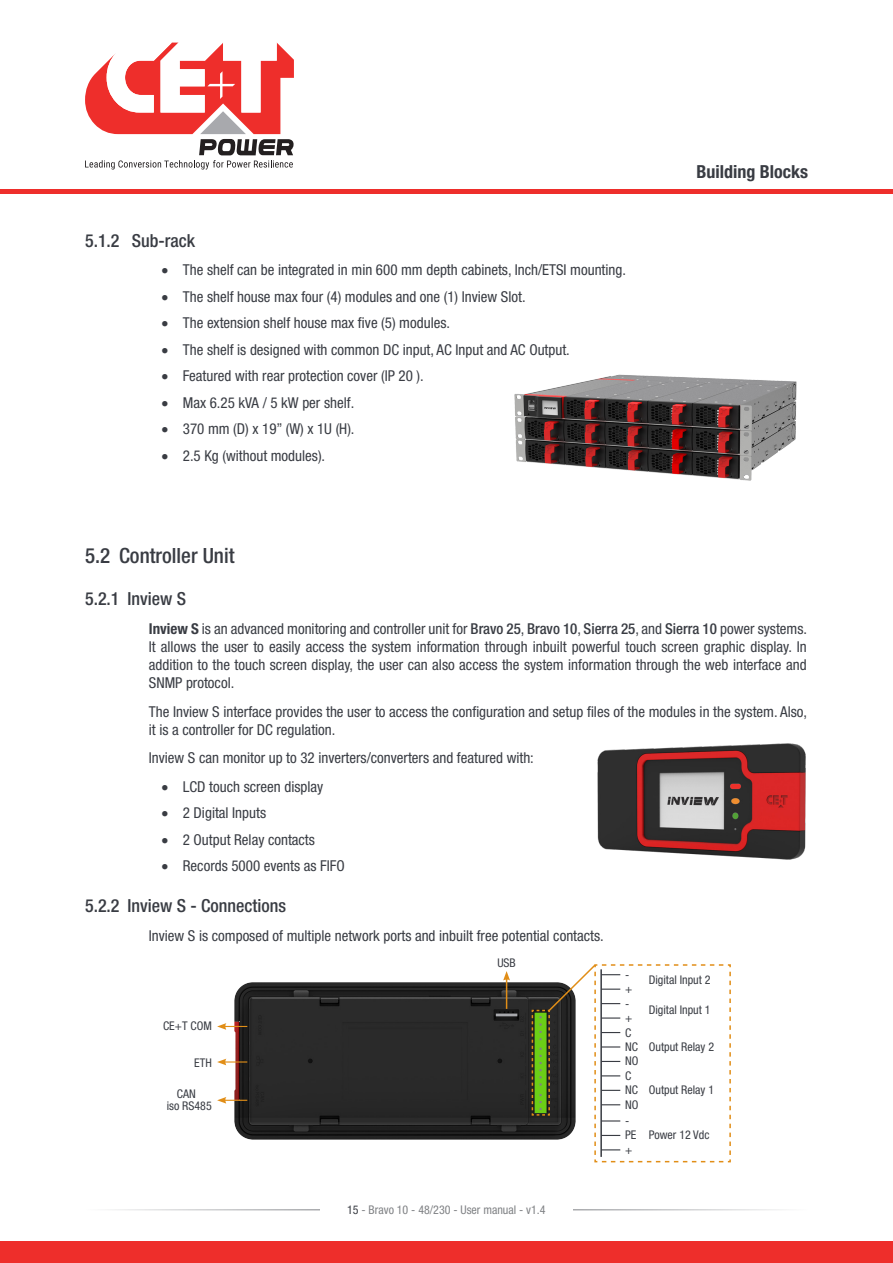
<style>
.page{position:relative;width:893px;height:1263px;background:#fff}
.page>*{position:absolute;margin:0;border:0;box-sizing:border-box;transform-origin:0 0}
.t1{font:500 condensed 21px "Helvetica Neue LT Std";color:#393c43}
.t2{font:500 condensed 18px "Helvetica Neue LT Std";color:#393c43}
.t3{font:700 condensed 18px "Helvetica Neue LT Std";color:#393c43}
.Body_Text{font:condensed 15px/18px "Helvetica Neue LT Std";color:#393c43;text-align:justify}
.t4{font:condensed 12px "Helvetica Neue LT Std";color:#393c43}
.t5{font:condensed 12px "Helvetica Neue LT Std";color:#808285}
.s1{font-weight:700}
.s2{font-weight:500}
.s3{color:#393c43}
</style>
<div class="page">
<img style="left:235px;top:982px;width:296px;height:158px">
<svg style="left:217px;top:1023px;width:30px;height:7px"></svg>
<svg style="left:217px;top:1059px;width:30px;height:6px"></svg>
<svg style="left:217px;top:1097px;width:30px;height:7px"></svg>
<svg style="left:531px;top:964px;width:200px;height:199px"></svg>
<div style="left:496px;top:1013px;width:21px;height:3px;border:2px solid #a8a9ad"></div>
<hr style="left:506px;top:978px;width:1px;height:31px;background:#e18e17">
<svg style="left:503px;top:971px;width:7px;height:9px"></svg>
<img style="left:514px;top:374px;width:283px;height:107px">
<img style="left:597px;top:743px;width:209px;height:117px">
<hr style="left:85px;top:1209px;width:723px;height:1px;background:#393c43">
<div style="left:320px;top:1199px;width:253px;height:21px;background:#fff"></div>
<div style="left:0;top:1242px;width:893px;height:21px;background:#ee2e2b"></div>
<svg style="left:85px;top:43px;width:209px;height:127px"></svg>
<hr style="left:0;top:189px;width:893px;height:4px;background:#ee2e2b">
<p class="t2" style="left:85px;top:230px;width:111px">5.1.2 Sub-rack</p>
<p class="Body_Text" style="left:162px;top:261px;width:466px">• The shelf can be integrated in min 600 mm depth cabinets, Inch/ETSI mounting.</p>
<p class="Body_Text" style="left:162px;top:287px;width:366px">• The shelf house max four (4) modules and one (1) Inview Slot.</p>
<p class="Body_Text" style="left:162px;top:314px;width:290px">• The extension shelf house max five (5) modules.</p>
<p class="Body_Text" style="left:162px;top:340px;width:410px">• The shelf is designed with common DC input, AC Input and AC Output.</p>
<p class="Body_Text" style="left:162px;top:367px;width:264px">• Featured with rear protection cover (IP 20 ).</p>
<p class="Body_Text" style="left:162px;top:393px;width:194px">• Max 6.25 kVA / 5 kW per shelf.</p>
<p class="Body_Text" style="left:162px;top:420px;width:194px">• 370 mm (D) x 19” (W) x 1U (H).</p>
<p class="Body_Text" style="left:162px;top:446px;width:165px">• 2.5 Kg (without modules).</p>
<p class="t3" style="left:696px;top:161px;width:113px">Building Blocks</p>
<p class="t1" style="left:85px;top:542px;width:151px">5.2 Controller Unit</p>
<p class="t2" style="left:85px;top:588px;width:103px">5.2.1 Inview S</p>
<p class="Body_Text" style="left:149px;top:620px;width:660px"><span class="s1">Inview S</span> is an advanced monitoring and controller unit for <span class="s2">Bravo 25</span>, <span class="s2">Bravo 10</span>, <span class="s2">Sierra 25</span>, and <span class="s2">Sierra 10</span> power systems.<br>It allows the user to easily access the system information through inbuilt powerful touch screen graphic display. In addition to the touch screen display, the user can also access the system information through the web interface and SNMP protocol.</p>
<p class="Body_Text" style="left:149px;top:702px;width:660px">The Inview S interface provides the user to access the configuration and setup files of the modules in the system. Also, it is a controller for DC regulation.</p>
<p class="Body_Text" style="left:149px;top:749px;width:387px">Inview S can monitor up to 32 inverters/converters and featured with:</p>
<p class="Body_Text" style="left:162px;top:777px;width:163px">• LCD touch screen display</p>
<p class="Body_Text" style="left:162px;top:804px;width:106px">• 2 Digital Inputs</p>
<p class="Body_Text" style="left:162px;top:830px;width:155px">• 2 Output Relay contacts</p>
<p class="Body_Text" style="left:162px;top:857px;width:185px">• Records 5000 events as FIFO</p>
<p class="t2" style="left:85px;top:895px;width:203px">5.2.2 Inview S - Connections</p>
<p class="Body_Text" style="left:149px;top:926px;width:456px">Inview S is composed of multiple network ports and inbuilt free potential contacts.</p>
<p class="t4" style="left:497px;top:956px;width:20px">USB</p>
<p class="t4" style="left:163px;top:1019px;width:50px">CE+T COM</p>
<p class="t4" style="left:194px;top:1056px;width:19px">ETH</p>
<p class="t4" style="left:177px;top:1087px;width:20px">CAN</p>
<p class="t4" style="left:167px;top:1099px;width:47px">iso RS485</p>
<p class="t4" style="left:625px;top:968px;width:6px">-</p>
<p class="t4" style="left:625px;top:982px;width:9px">+</p>
<p class="t4" style="left:625px;top:996px;width:6px">-</p>
<p class="t4" style="left:625px;top:1011px;width:9px">+</p>
<p class="t4" style="left:625px;top:1026px;width:8px">C</p>
<p class="t4" style="left:625px;top:1040px;width:14px">NC</p>
<p class="t4" style="left:625px;top:1054px;width:15px">NO</p>
<p class="t4" style="left:625px;top:1069px;width:8px">C</p>
<p class="t4" style="left:625px;top:1083px;width:14px">NC</p>
<p class="t4" style="left:625px;top:1128px;width:13px">PE</p>
<p class="t4" style="left:625px;top:1097px;width:15px">NO</p>
<p class="t4" style="left:625px;top:1142px;width:9px">+</p>
<p class="t4" style="left:625px;top:1114px;width:6px">-</p>
<p class="t4" style="left:649px;top:973px;width:63px">Digital Input 2</p>
<p class="t4" style="left:649px;top:1003px;width:63px">Digital Input 1</p>
<p class="t4" style="left:649px;top:1040px;width:67px">Output Relay 2</p>
<p class="t4" style="left:649px;top:1083px;width:67px">Output Relay 1</p>
<p class="t4" style="left:649px;top:1128px;width:62px">Power 12 Vdc</p>
<p class="t5" style="left:347px;top:1203px;width:200px"><span class="s3">15</span> - Bravo 10 - 48/230 - User manual - v1.4</p>
</div>
